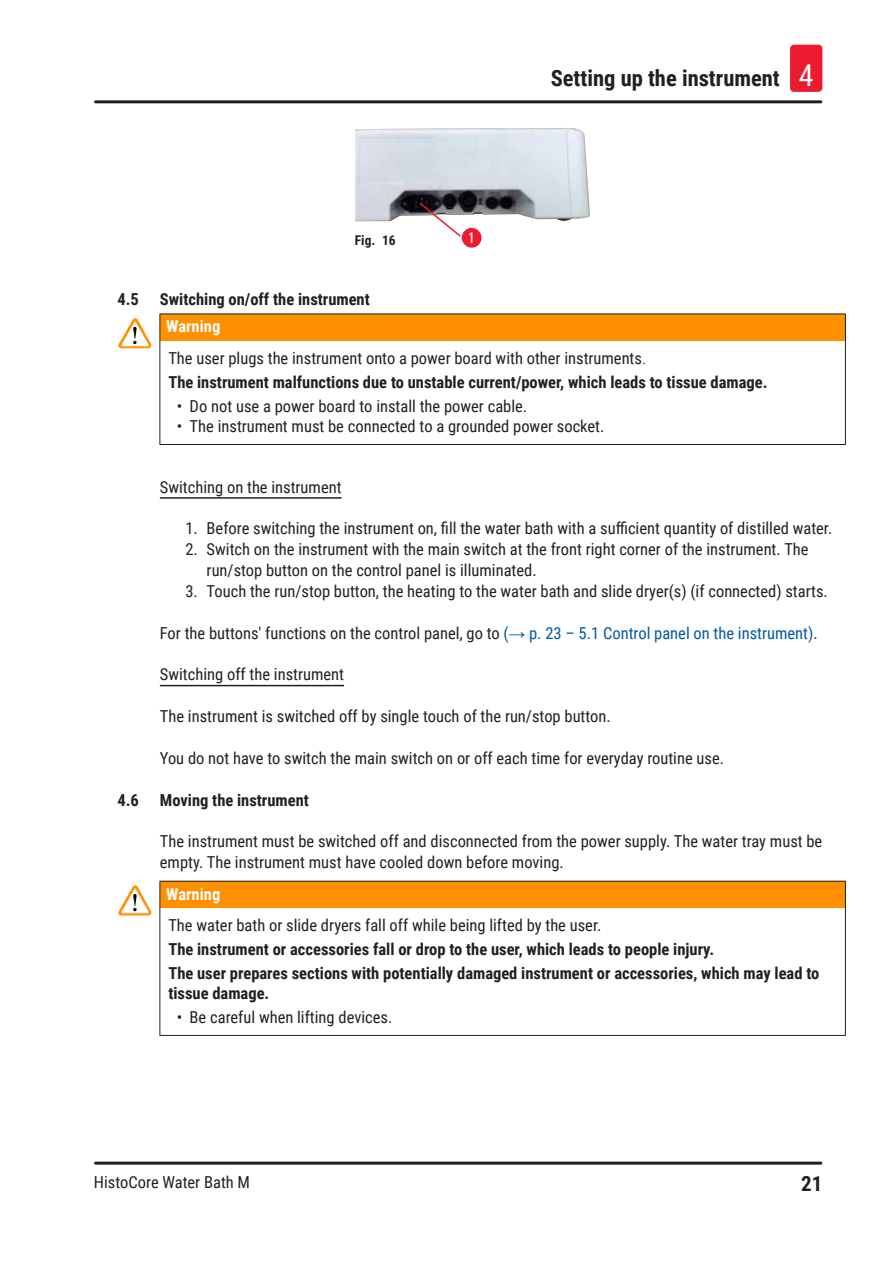
<style>
.page{position:relative;width:893px;height:1263px;background:#fff}
.page>*{position:absolute;margin:0;border:0;box-sizing:border-box;transform-origin:0 0}
.t1{font:700 22.5px "Roboto Condensed";color:#231f20}
.t2{font:700 21px "Roboto Condensed";color:#231f20}
.Description_text{font:16.5px/20.9px "Roboto Condensed";color:#231f20}
.Consequenses_of_non-compliance{font:700 16.5px/19.8px "Roboto Condensed";color:#231f20}
.Source_of_danger{font:16.5px "Roboto Condensed";color:#231f20}
.I_Topic{font:16.5px "Roboto Condensed";color:#231f20}
.Signalword__no_use_allowed{font:700 16.5px "Roboto Condensed";color:#fff}
.t3{font:condensed 15px "Univers";color:#fff}
.t4{font:700 13.5px "Roboto Condensed";color:#231f20}
.s1{font-weight:400;font-size:30px;color:#fff}
.s2{font-family:"Adobe Song Std";font-weight:300}
.s3{color:#0058a0}
.s4{font-family:"Arial";color:#0058a0}
</style>
<div class="page">
<hr style="left:95px;top:100px;width:726px;height:3px;background:#231f20">
<hr style="left:95px;top:1161px;width:726px;height:3px;background:#231f20">
<div style="left:790px;top:45px;width:32px;height:47px;background:#ed1b2f;border-radius:4px"></div>
<hr style="left:160px;top:497px;width:182px;height:2px;background:#231f20">
<hr style="left:160px;top:685px;width:184px;height:1px;background:#231f20">
<img style="left:355px;top:128px;width:235px;height:94px">
<svg style="left:419px;top:202px;width:43px;height:36px"></svg>
<div style="left:462px;top:228px;width:20px;height:20px;background:#ed1b2f;border-radius:50%"></div>
<div style="left:160px;top:314px;width:685px;height:27px;background:#ff9000"></div>
<svg style="left:159px;top:315px;width:1px;height:26px"></svg>
<hr style="left:159px;top:341px;width:1px;height:103px;background:#231f20">
<hr style="left:845px;top:341px;width:1px;height:103px;background:#231f20">
<hr style="left:159px;top:444px;width:687px;height:1px;background:#231f20">
<hr style="left:159px;top:314px;width:687px;height:1px;background:#231f20">
<svg style="left:845px;top:314px;width:1px;height:27px"></svg>
<img style="left:120px;top:318px;width:15px;height:23px">
<div style="left:160px;top:881px;width:685px;height:27px;background:#ff9000"></div>
<svg style="left:159px;top:882px;width:1px;height:26px"></svg>
<hr style="left:159px;top:908px;width:1px;height:127px;background:#231f20">
<hr style="left:845px;top:908px;width:1px;height:127px;background:#231f20">
<hr style="left:159px;top:1035px;width:687px;height:1px;background:#231f20">
<hr style="left:159px;top:881px;width:687px;height:1px;background:#231f20">
<svg style="left:845px;top:881px;width:1px;height:27px"></svg>
<img style="left:120px;top:885px;width:15px;height:23px">
<p class="t4" style="left:355px;top:231px;width:42px">Fig. 16</p>
<p class="t3" style="left:468px;top:228px;width:8px">1</p>
<h1 class="t1" style="left:551px;top:63px;width:264px">Setting up the instrument <span class="s1">4</span></h1>
<p class="Consequenses_of_non-compliance" style="left:117px;top:289px;width:23px">4.5</p>
<p class="Consequenses_of_non-compliance" style="left:160px;top:289px;width:211px">Switching on/off the instrument</p>
<p class="Signalword__no_use_allowed" style="left:166px;top:315px;width:56px">Warning</p>
<p class="Source_of_danger" style="left:168px;top:346px;width:479px">The user plugs the instrument onto a power board with other instruments<span class="s2">.</span></p>
<p class="Consequenses_of_non-compliance" style="left:168px;top:371px;width:601px">The instrument malfunctions due to unstable current/power, which leads to tissue damage.</p>
<p class="Description_text" style="left:177px;top:395px;width:352px">• Do not use a power board to install the power cable.</p>
<p class="Description_text" style="left:177px;top:415px;width:429px">• The instrument must be connected to a grounded power socket.</p>
<p class="I_Topic" style="left:160px;top:475px;width:183px">Switching on the instrument</p>
<p class="Description_text" style="left:185px;top:517px;width:648px">1. Before switching the instrument on, fill the water bath with a sufficient quantity of distilled water.</p>
<p class="Description_text" style="left:207px;top:538px;width:603px;text-indent:-21px">2. Switch on the instrument with the main switch at the front right corner of the instrument. The run/stop button on the control panel is illuminated.</p>
<p class="Description_text" style="left:185px;top:580px;width:644px">3. Touch the run/stop button, the heating to the water bath and slide dryer(s) (if connected) starts.</p>
<p class="Description_text" style="left:160px;top:622px;width:659px">For the buttons' functions on the control panel, go to <span class="s3">(</span><span class="s4">→</span> <span class="s3">p. 23 – 5.1 Control panel on the instrument)</span>.</p>
<p class="I_Topic" style="left:160px;top:663px;width:186px">Switching off the instrument</p>
<p class="Description_text" style="left:160px;top:705px;width:452px">The instrument is switched off by single touch of the run/stop button.</p>
<p class="Description_text" style="left:160px;top:747px;width:566px">You do not have to switch the main switch on or off each time for everyday routine use.</p>
<p class="Consequenses_of_non-compliance" style="left:117px;top:789px;width:23px">4.6</p>
<p class="Consequenses_of_non-compliance" style="left:160px;top:789px;width:151px">Moving the instrument</p>
<p class="Description_text" style="left:160px;top:830px;width:664px">The instrument must be switched off and disconnected from the power supply. The water tray must be empty. The instrument must have cooled down before moving.</p>
<p class="Signalword__no_use_allowed" style="left:166px;top:882px;width:56px">Warning</p>
<p class="Source_of_danger" style="left:168px;top:913px;width:434px">The water bath or slide dryers fall off while being lifted by the user.</p>
<p class="Consequenses_of_non-compliance" style="left:168px;top:938px;width:547px">The instrument or accessories fall or drop to the user, which leads to people injury.</p>
<p class="Consequenses_of_non-compliance" style="left:168px;top:962px;width:652px">The user prepares sections with potentially damaged instrument or accessories, which may lead to tissue damage.</p>
<p class="Description_text" style="left:177px;top:1006px;width:217px">• Be careful when lifting devices.</p>
<p class="Description_text" style="left:94px;top:1171px;width:158px">HistoCore Water Bath M</p>
<p class="t2" style="left:801px;top:1169px;width:23px">21</p>
</div>
